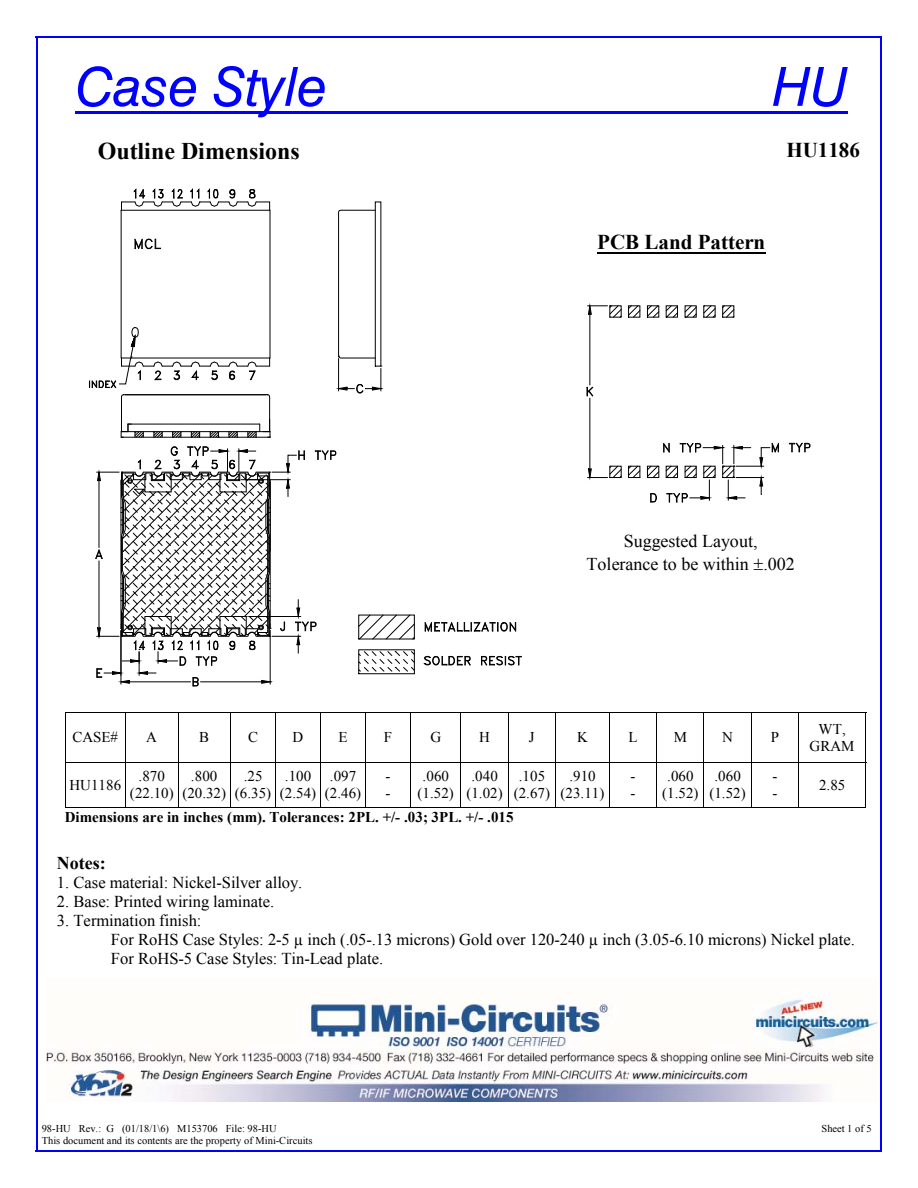
<style>
.page{position:relative;width:918px;height:1188px;background:#fff}
.page>*{position:absolute;margin:0;border:0;box-sizing:border-box;transform-origin:0 0}
.t1{font:italic 54px "Swis 721 BT";color:#00f}
.t2{font:700 24px "Times New Roman";color:#000}
.t3{font:700 21px "Times New Roman";color:#000}
.t4{font:18px/22.4px "Times New Roman";color:#000;text-align:center}
.t5{font:700 18px "Times New Roman";color:#000}
.t6{font:16.5px/19px "Times New Roman";color:#000}
.t7{font:15px/17.2px "Times New Roman";letter-spacing:.005em;color:#000;text-align:center}
.t8{font:700 15px "Times New Roman";letter-spacing:.005em;color:#000}
.t9{font:10.5px "Times New Roman";color:#000}
</style>
<div class="page">
<img style="left:46px;top:997px;width:831px;height:105px">
<hr style="left:76px;top:111px;width:772px;height:3px;background:#00f">
<hr style="left:65px;top:712px;width:444px;height:1px;background:#000">
<hr style="left:509px;top:712px;width:46px;height:1px;background:#000">
<hr style="left:555px;top:712px;width:311px;height:1px;background:#000">
<hr style="left:65px;top:713px;width:1px;height:49px;background:#000">
<hr style="left:125px;top:713px;width:1px;height:49px;background:#000">
<hr style="left:178px;top:713px;width:1px;height:49px;background:#000">
<hr style="left:230px;top:713px;width:1px;height:49px;background:#000">
<hr style="left:275px;top:713px;width:1px;height:49px;background:#000">
<hr style="left:320px;top:713px;width:1px;height:49px;background:#000">
<hr style="left:365px;top:713px;width:1px;height:49px;background:#000">
<hr style="left:410px;top:713px;width:1px;height:49px;background:#000">
<hr style="left:461px;top:713px;width:1px;height:49px;background:#000">
<hr style="left:508px;top:713px;width:1px;height:49px;background:#000">
<hr style="left:555px;top:713px;width:1px;height:49px;background:#000">
<hr style="left:609px;top:713px;width:1px;height:49px;background:#000">
<hr style="left:656px;top:713px;width:1px;height:49px;background:#000">
<hr style="left:704px;top:713px;width:1px;height:49px;background:#000">
<hr style="left:751px;top:713px;width:1px;height:49px;background:#000">
<hr style="left:798px;top:713px;width:1px;height:49px;background:#000">
<hr style="left:866px;top:713px;width:1px;height:49px;background:#000">
<hr style="left:65px;top:762px;width:444px;height:1px;background:#000">
<hr style="left:509px;top:762px;width:46px;height:1px;background:#000">
<hr style="left:555px;top:762px;width:311px;height:1px;background:#000">
<hr style="left:65px;top:763px;width:1px;height:45px;background:#000">
<hr style="left:65px;top:807px;width:60px;height:1px;background:#000">
<hr style="left:125px;top:763px;width:1px;height:45px;background:#000">
<hr style="left:126px;top:807px;width:52px;height:1px;background:#000">
<hr style="left:178px;top:763px;width:1px;height:45px;background:#000">
<hr style="left:178px;top:807px;width:52px;height:1px;background:#000">
<hr style="left:230px;top:763px;width:1px;height:45px;background:#000">
<hr style="left:231px;top:807px;width:44px;height:1px;background:#000">
<hr style="left:275px;top:763px;width:1px;height:45px;background:#000">
<hr style="left:276px;top:807px;width:44px;height:1px;background:#000">
<hr style="left:320px;top:763px;width:1px;height:45px;background:#000">
<hr style="left:321px;top:807px;width:44px;height:1px;background:#000">
<hr style="left:365px;top:763px;width:1px;height:45px;background:#000">
<hr style="left:366px;top:807px;width:44px;height:1px;background:#000">
<hr style="left:410px;top:763px;width:1px;height:45px;background:#000">
<hr style="left:411px;top:807px;width:50px;height:1px;background:#000">
<hr style="left:461px;top:763px;width:1px;height:45px;background:#000">
<hr style="left:461px;top:807px;width:47px;height:1px;background:#000">
<hr style="left:508px;top:763px;width:1px;height:45px;background:#000">
<hr style="left:509px;top:807px;width:46px;height:1px;background:#000">
<hr style="left:555px;top:763px;width:1px;height:45px;background:#000">
<hr style="left:556px;top:807px;width:53px;height:1px;background:#000">
<hr style="left:609px;top:763px;width:1px;height:45px;background:#000">
<hr style="left:610px;top:807px;width:46px;height:1px;background:#000">
<hr style="left:656px;top:763px;width:1px;height:45px;background:#000">
<hr style="left:657px;top:807px;width:47px;height:1px;background:#000">
<hr style="left:704px;top:763px;width:1px;height:45px;background:#000">
<hr style="left:704px;top:807px;width:47px;height:1px;background:#000">
<hr style="left:751px;top:763px;width:1px;height:45px;background:#000">
<hr style="left:752px;top:807px;width:46px;height:1px;background:#000">
<hr style="left:798px;top:763px;width:1px;height:45px;background:#000">
<hr style="left:799px;top:807px;width:67px;height:1px;background:#000">
<hr style="left:866px;top:763px;width:1px;height:45px;background:#000">
<hr style="left:128px;top:424px;width:132px;height:1px;background:#000">
<svg style="left:649px;top:308px;width:8px;height:7px"></svg>
<svg style="left:668px;top:308px;width:8px;height:7px"></svg>
<svg style="left:687px;top:308px;width:7px;height:7px"></svg>
<svg style="left:706px;top:308px;width:7px;height:7px"></svg>
<svg style="left:725px;top:308px;width:7px;height:7px"></svg>
<svg style="left:359px;top:652px;width:55px;height:19px"></svg>
<svg style="left:359px;top:615px;width:55px;height:24px"></svg>
<hr style="left:123px;top:394px;width:145px;height:1px;background:#000">
<hr style="left:121px;top:397px;width:1px;height:35px;background:#000">
<hr style="left:590px;top:314px;width:1px;height:71px;background:#000">
<hr style="left:590px;top:398px;width:1px;height:71px;background:#000">
<svg style="left:587px;top:387px;width:6px;height:9px"></svg>
<svg style="left:588px;top:306px;width:33px;height:11px"></svg>
<svg style="left:588px;top:466px;width:33px;height:12px"></svg>
<div style="left:375px;top:202px;width:6px;height:164px;border:1px solid #000"></div>
<hr style="left:338px;top:359px;width:1px;height:32px;background:#000">
<svg style="left:338px;top:366px;width:44px;height:28px"></svg>
<div style="left:704px;top:306px;width:11px;height:11px;border:1px solid #000"></div>
<div style="left:647px;top:306px;width:12px;height:11px;border:1px solid #000"></div>
<div style="left:666px;top:306px;width:12px;height:11px;border:1px solid #000"></div>
<svg style="left:629px;top:306px;width:11px;height:11px"></svg>
<div style="left:685px;top:306px;width:11px;height:11px;border:1px solid #000"></div>
<svg style="left:789px;top:443px;width:21px;height:9px"></svg>
<svg style="left:647px;top:443px;width:132px;height:59px"></svg>
<svg style="left:629px;top:466px;width:12px;height:12px"></svg>
<div style="left:647px;top:466px;width:12px;height:12px;border:1px solid #000"></div>
<div style="left:685px;top:466px;width:11px;height:12px;border:1px solid #000"></div>
<div style="left:666px;top:466px;width:12px;height:12px;border:1px solid #000"></div>
<div style="left:723px;top:466px;width:11px;height:12px;border:1px solid #000"></div>
<hr style="left:121px;top:431px;width:149px;height:1px;background:#000">
<hr style="left:121px;top:437px;width:149px;height:1px;background:#000">
<svg style="left:154px;top:432px;width:9px;height:5px"></svg>
<svg style="left:172px;top:432px;width:10px;height:5px"></svg>
<svg style="left:191px;top:432px;width:10px;height:5px"></svg>
<svg style="left:210px;top:432px;width:10px;height:6px"></svg>
<svg style="left:229px;top:431px;width:9px;height:7px"></svg>
<svg style="left:135px;top:238px;width:26px;height:12px"></svg>
<svg style="left:121px;top:189px;width:149px;height:21px"></svg>
<svg style="left:248px;top:395px;width:23px;height:43px"></svg>
<svg style="left:121px;top:424px;width:23px;height:14px"></svg>
<svg style="left:339px;top:210px;width:36px;height:148px"></svg>
<svg style="left:425px;top:622px;width:91px;height:10px"></svg>
<svg style="left:423px;top:656px;width:47px;height:10px"></svg>
<svg style="left:481px;top:656px;width:40px;height:10px"></svg>
<svg style="left:96px;top:447px;width:240px;height:239px"></svg>
<svg style="left:89px;top:328px;width:181px;height:60px"></svg>
<hr style="left:597px;top:252px;width:168px;height:2px;background:#000">
<hr style="left:36px;top:36px;width:846px;height:1px;background:#00f">
<hr style="left:36px;top:37px;width:1px;height:1114px;background:#00f">
<hr style="left:881px;top:37px;width:1px;height:1114px;background:#00f">
<hr style="left:36px;top:1151px;width:846px;height:1px;background:#00f">
<h1 class="t1" style="left:76px;top:54px;width:253px">Case Style</h1>
<h1 class="t1" style="left:773px;top:54px;width:77px">HU</h1>
<h2 class="t2" style="left:98px;top:138px;width:203px">Outline Dimensions</h2>
<p class="t3" style="left:786px;top:139px;width:75px">HU1186</p>
<p class="t3" style="left:597px;top:231px;width:170px">PCB Land Pattern</p>
<p class="t4" style="left:587px;top:530px;width:210px">Suggested Layout,<br>Tolerance to be within .002</p>
<p class="t7" style="left:72px;top:729px;width:47px">CASE#</p>
<p class="t7" style="left:146px;top:729px;width:12px">A</p>
<p class="t7" style="left:199px;top:729px;width:11px">B</p>
<p class="t7" style="left:248px;top:729px;width:11px">C</p>
<p class="t7" style="left:293px;top:729px;width:12px">D</p>
<p class="t7" style="left:338px;top:729px;width:11px">E</p>
<p class="t7" style="left:384px;top:729px;width:10px">F</p>
<p class="t7" style="left:430px;top:729px;width:12px">G</p>
<p class="t7" style="left:479px;top:729px;width:12px">H</p>
<p class="t7" style="left:529px;top:729px;width:7px">J</p>
<p class="t7" style="left:577px;top:729px;width:12px">K</p>
<p class="t7" style="left:628px;top:729px;width:11px">L</p>
<p class="t7" style="left:674px;top:729px;width:15px">M</p>
<p class="t7" style="left:722px;top:729px;width:12px">N</p>
<p class="t7" style="left:771px;top:729px;width:10px">P</p>
<p class="t7" style="left:810px;top:720px;width:46px">WT,<br>GRAM</p>
<p class="t7" style="left:69px;top:776px;width:53px">HU1186</p>
<p class="t7" style="left:130px;top:768px;width:45px">.870 (22.10)</p>
<p class="t7" style="left:182px;top:768px;width:45px">.800 (20.32)</p>
<p class="t7" style="left:235px;top:768px;width:38px">.25 (6.35)</p>
<p class="t7" style="left:280px;top:768px;width:38px">.100 (2.54)</p>
<p class="t7" style="left:325px;top:768px;width:38px">.097 (2.46)</p>
<p class="t7" style="left:386px;top:768px;width:6px;text-align:left">- -</p>
<p class="t7" style="left:418px;top:768px;width:38px">.060 (1.52)</p>
<p class="t7" style="left:466px;top:768px;width:38px">.040 (1.02)</p>
<p class="t7" style="left:514px;top:768px;width:38px">.105 (2.67)</p>
<p class="t7" style="left:561px;top:768px;width:45px">.910 (23.11)</p>
<p class="t7" style="left:631px;top:768px;width:6px;text-align:left">- -</p>
<p class="t7" style="left:662px;top:768px;width:38px">.060 (1.52)</p>
<p class="t7" style="left:709px;top:768px;width:38px">.060 (1.52)</p>
<p class="t7" style="left:772px;top:768px;width:6px;text-align:left">- -</p>
<p class="t7" style="left:819px;top:776px;width:28px">2.85</p>
<p class="t8" style="left:65px;top:808px;width:450px">Dimensions are in inches (mm). Tolerances: 2PL. +/- .03; 3PL. +/- .015</p>
<p class="t5" style="left:57px;top:853px;width:50px">Notes:</p>
<p class="t6" style="left:57px;top:873px;width:247px">1. Case material: Nickel-Silver alloy.</p>
<p class="t6" style="left:57px;top:892px;width:219px">2. Base: Printed wiring laminate.</p>
<p class="t6" style="left:111px;top:911px;width:746px;text-indent:-54px">3. Termination finish:<br>For RoHS Case Styles: 2-5 µ inch (.05-.13 microns) Gold over 120-240 µ inch (3.05-6.10 microns) Nickel plate.<br>For RoHS-5 Case Styles: Tin-Lead plate.</p>
<p class="t9" style="left:42px;top:1123px;width:236px">98-HU Rev.: G (01/18/1\6) M153706 File: 98-HU</p>
<p class="t9" style="left:821px;top:1123px;width:52px">Sheet 1 of 5</p>
<p class="t9" style="left:42px;top:1135px;width:272px">This document and its contents are the property of Mini-Circuits</p>
</div>
